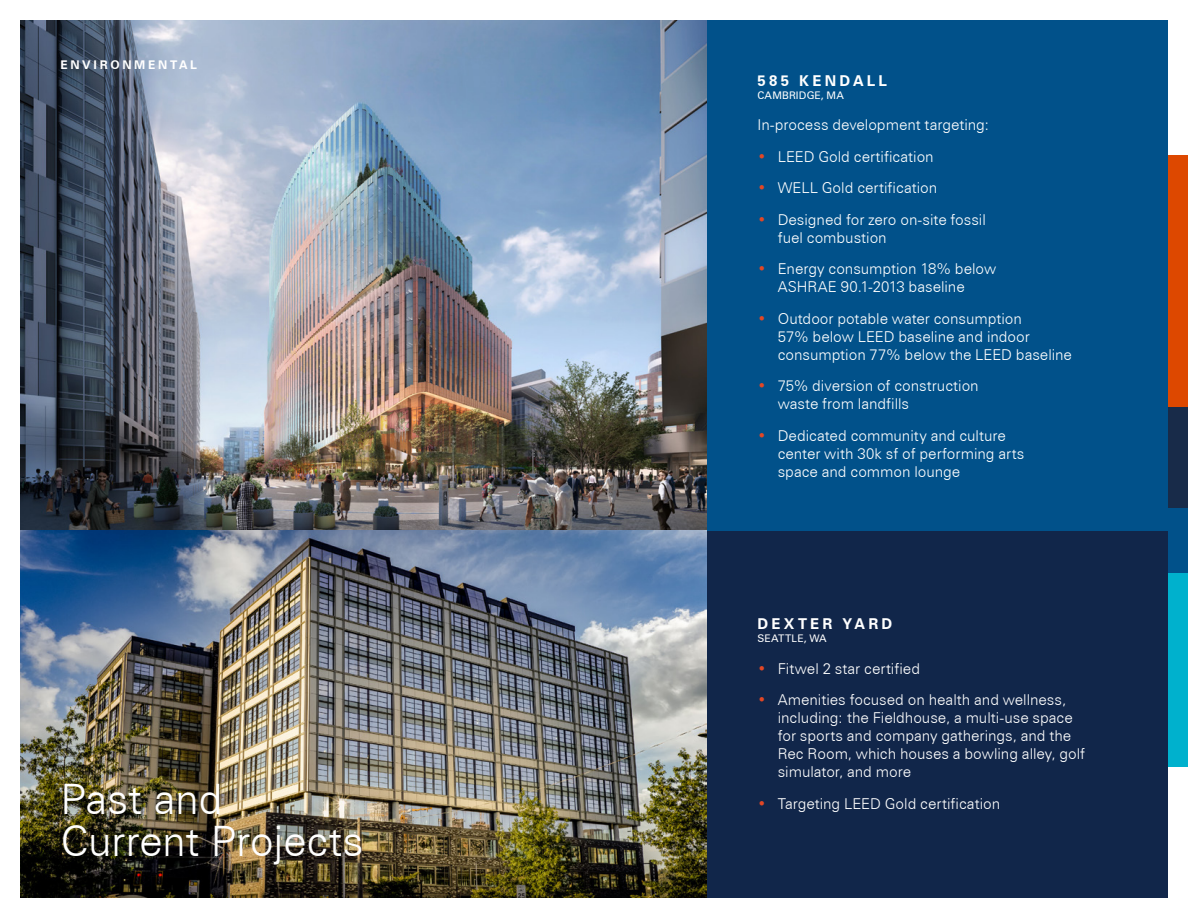
<style>
.page{position:relative;width:1188px;height:918px;background:#fff}
.page>*{position:absolute;margin:0;border:0;box-sizing:border-box;transform-origin:0 0}
.Cover_Location{font:300 42px "Zurich BT";letter-spacing:-.005em;color:#fff}
.Text_18pt_Gray{font:300 15px/18px "Zurich BT";color:#fff}
.Text_18pt_Gray-2{font:700 15px "Zurich BT";letter-spacing:.22em;color:#fff}
.CAPS_SMALL_Cover{font:700 12px "Zurich BT";letter-spacing:.225em;color:#fff}
.Text_18pt_Gray-3{font:10.5px "Zurich BT";letter-spacing:.015em;color:#fff}
.s1{color:#e24725}
</style>
<div class="page">
<div style="left:1168px;top:155px;width:20px;height:393px;background:#dd4800"></div>
<div style="left:1168px;top:408px;width:20px;height:140px;background:#182b49"></div>
<div style="left:1168px;top:508px;width:20px;height:79px;background:#01518a"></div>
<div style="left:1168px;top:573px;width:20px;height:194px;background:#00b1cd"></div>
<div style="left:683px;top:530px;width:485px;height:367px;background:#11264a"></div>
<div style="left:671px;top:20px;width:497px;height:510px;background:#01518a"></div>
<img style="left:21px;top:20px;width:685px;height:510px">
<img style="left:21px;top:530px;width:685px;height:367px">
<p class="CAPS_SMALL_Cover" style="left:60px;top:57px;width:138px">ENVIRONMENTAL</p>
<p class="Cover_Location" style="left:60px;top:774px;width:164px">Past and</p>
<p class="Cover_Location" style="left:60px;top:816px;width:305px">Current Projects</p>
<p class="Text_18pt_Gray-2" style="left:758px;top:72px;width:131px">585 KENDALL</p>
<p class="Text_18pt_Gray-3" style="left:758px;top:89px;width:88px">CAMBRIDGE, MA</p>
<p class="Text_18pt_Gray" style="left:758px;top:116px;width:234px">In-process development targeting:</p>
<p class="Text_18pt_Gray" style="left:758px;top:147px;width:178px"><span class="s1">•</span> LEED Gold certification</p>
<p class="Text_18pt_Gray" style="left:758px;top:179px;width:181px"><span class="s1">•</span> WELL Gold certification</p>
<p class="Text_18pt_Gray" style="left:778px;top:210px;width:210px;text-indent:-20px"><span class="s1">•</span> Designed for zero on-site fossil fuel combustion</p>
<p class="Text_18pt_Gray" style="left:778px;top:260px;width:220px;text-indent:-20px"><span class="s1">•</span> Energy consumption 18% below<br>ASHRAE 90.1-2013 baseline</p>
<p class="Text_18pt_Gray" style="left:778px;top:309px;width:296px;text-indent:-20px"><span class="s1">•</span> Outdoor potable water consumption<br>57% below LEED baseline and indoor consumption 77% below the LEED baseline</p>
<p class="Text_18pt_Gray" style="left:778px;top:377px;width:202px;text-indent:-20px"><span class="s1">•</span> 75% diversion of construction waste from landfills</p>
<p class="Text_18pt_Gray" style="left:778px;top:426px;width:248px;text-indent:-20px"><span class="s1">•</span> Dedicated community and culture center with 30k sf of performing arts space and common lounge</p>
<p class="Text_18pt_Gray-2" style="left:758px;top:615px;width:136px">DEXTER YARD</p>
<p class="Text_18pt_Gray-3" style="left:758px;top:632px;width:71px">SEATTLE, WA</p>
<p class="Text_18pt_Gray" style="left:758px;top:659px;width:164px"><span class="s1">•</span> Fitwel 2 star certified</p>
<p class="Text_18pt_Gray" style="left:778px;top:691px;width:309px;text-indent:-20px"><span class="s1">•</span> Amenities focused on health and wellness, including: the Fieldhouse, a multi-use space for sports and company gatherings, and the Rec Room, which houses a bowling alley, golf simulator, and more</p>
<p class="Text_18pt_Gray" style="left:758px;top:794px;width:244px"><span class="s1">•</span> Targeting LEED Gold certification</p>
</div>
